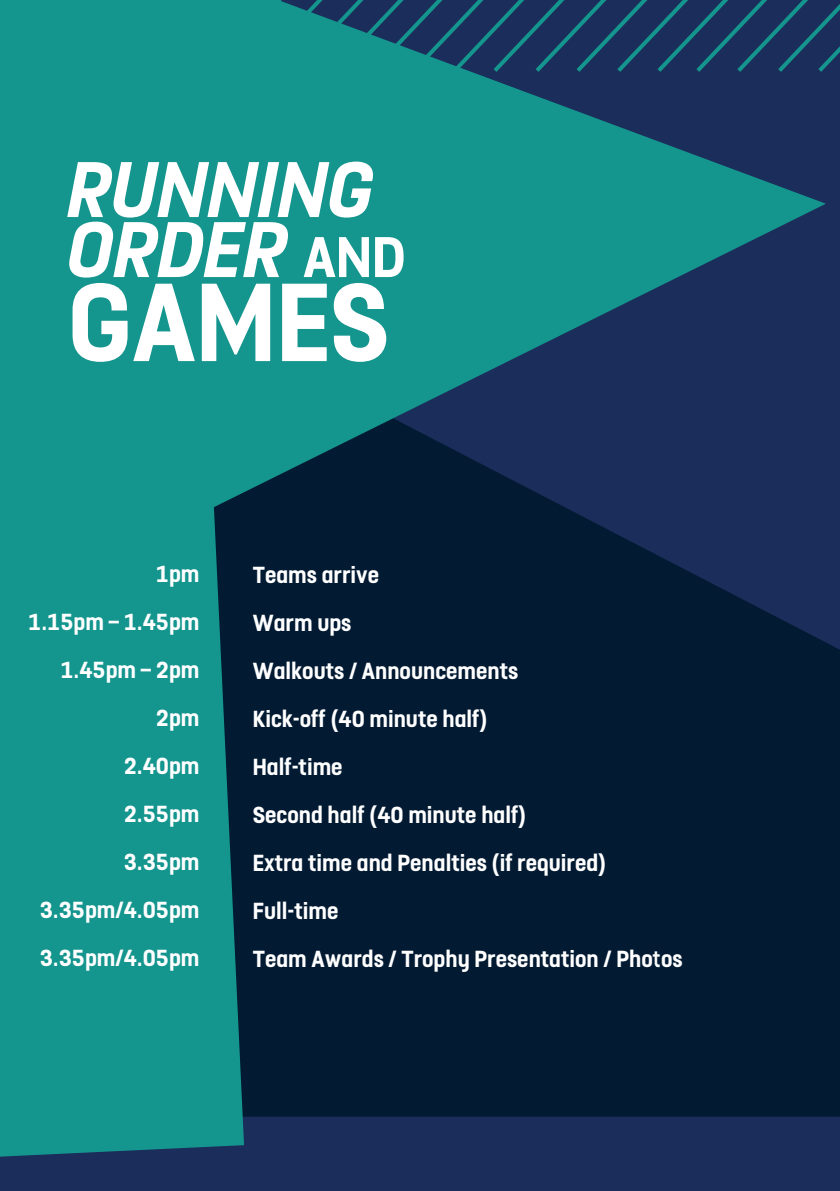
<style>
.page{position:relative;width:840px;height:1191px;background:#fff}
.page>*{position:absolute;margin:0;border:0;box-sizing:border-box;transform-origin:0 0}
.t1{font:700 124px "FS Dillon";color:#fff}
.t2{font:italic 700 88px "FS Dillon";color:#fff}
.t3{font:700 26px/48px "FS Dillon";color:#fff}
.s1{font-style:normal;font-size:64px}
</style>
<div class="page">
<div style="left:0;top:0;width:839px;height:1191px;background:#1b2d5a"></div>
<div style="left:244px;top:613px;width:414px;height:503px;background:#021a32"></div>
<svg style="left:244px;top:76px;width:581px;height:537px;fill:#14958e"></svg>
<div style="left:0;top:76px;width:244px;height:1080px;background:#14958e"></div>
<svg style="left:0;top:0;width:839px;height:76px"></svg>
<img style="left:658px;top:279px;width:181px;height:838px">
<p class="t2" style="left:68px;top:126px;width:307px">RUNNING</p>
<p class="t2" style="left:68px;top:186px;width:339px">ORDER <span class="s1">AND</span></p>
<p class="t1" style="left:68px;top:232px;width:322px">GAMES</p>
<p class="t3" style="left:156px;top:547px;width:45px">1pm</p>
<p class="t3" style="left:28px;top:595px;width:173px">1.15pm – 1.45pm</p>
<p class="t3" style="left:60px;top:643px;width:140px">1.45pm – 2pm</p>
<p class="t3" style="left:156px;top:691px;width:45px">2pm</p>
<p class="t3" style="left:124px;top:739px;width:77px">2.40pm</p>
<p class="t3" style="left:124px;top:787px;width:77px">2.55pm</p>
<p class="t3" style="left:124px;top:835px;width:77px">3.35pm</p>
<p class="t3" style="left:40px;top:883px;width:161px">3.35pm/4.05pm<br>3.35pm/4.05pm</p>
<p class="t3" style="left:253px;top:549px;width:128px">Teams arrive</p>
<p class="t3" style="left:253px;top:597px;width:100px">Warm ups</p>
<p class="t3" style="left:253px;top:645px;width:267px">Walkouts / Announcements</p>
<p class="t3" style="left:253px;top:693px;width:236px">Kick-off (40 minute half)</p>
<p class="t3" style="left:253px;top:741px;width:91px">Half-time</p>
<p class="t3" style="left:253px;top:789px;width:275px">Second half (40 minute half)</p>
<p class="t3" style="left:253px;top:837px;width:355px">Extra time and Penalties (if required)</p>
<p class="t3" style="left:253px;top:885px;width:87px">Full-time</p>
<p class="t3" style="left:253px;top:933px;width:431px">Team Awards / Trophy Presentation / Photos</p>
</div>
